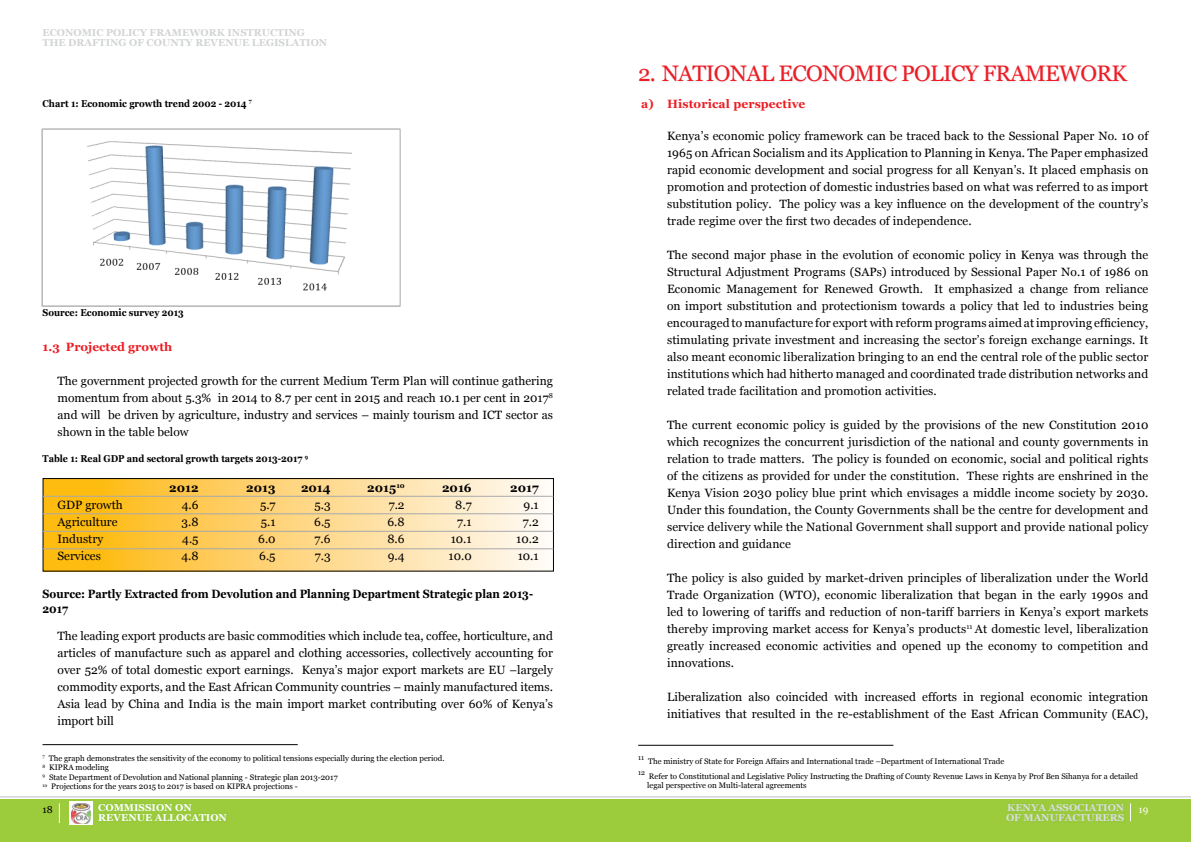
<style>
.page{position:relative;width:1191px;height:842px;background:#fff}
.page>*{position:absolute;margin:0;border:0;box-sizing:border-box;transform-origin:0 0}
.t1{font:22.4px "Georgia";letter-spacing:-.03em;color:#ed1d24}
.t2{font:12px/17px "Georgia";letter-spacing:.01em;color:#000;text-align:justify}
.t3{font:700 12px/15px "Georgia";color:#000;scale:.9 1}
.t4{font:700 12px "Georgia";letter-spacing:.01em;color:#ed1d24}
.t5{font:700 12px "Georgia";color:#000}
.t6{font:700 10px "Georgia";color:#000;scale:.9 1}
.t7{font:700 10px/10px "Georgia";color:#d1d3d4}
.t8{font:700 10px/10px "Georgia";color:#dcddde}
.t9{font:700 10px/10px "Georgia";color:#fff}
.t10{font:10px "Georgia";color:#000}
.t11{font:10px "Georgia";color:#fff}
.t12{font:8px/9.6px "Georgia";color:#000}
.t13{font:7px "Georgia";color:#000}
.s1{font-style:inherit}
</style>
<div class="page">
<div style="left:0;top:799px;width:595px;height:43px;background:#9ccb3b"></div>
<div style="left:595px;top:799px;width:596px;height:43px;background:#9ccb3b"></div>
<div style="left:97px;top:803px;width:131px;height:20px;background:#98ca3d"></div>
<div style="left:1005px;top:803px;width:120px;height:20px;background:#97c93e"></div>
<svg style="left:59px;top:803px;width:1px;height:20px"></svg>
<svg style="left:1130px;top:803px;width:1px;height:18px"></svg>
<hr style="left:0;top:796px;width:1191px;height:1px;background:#bcbec0">
<svg style="left:69px;top:802px;width:24px;height:23px"></svg>
<img style="left:71px;top:803px;width:20px;height:20px">
<img style="left:41px;top:128px;width:360px;height:178px">
<svg style="left:45px;top:480px;width:507px;height:90px;background:#fdd67f"></svg>
<div style="left:43px;top:478px;width:511px;height:94px;border:1px solid #000"></div>
<hr style="left:43px;top:496px;width:510px;height:1px;background:#a7a9ac">
<hr style="left:43px;top:513px;width:510px;height:1px;background:#a7a9ac">
<hr style="left:43px;top:531px;width:510px;height:1px;background:#a7a9ac">
<hr style="left:43px;top:548px;width:510px;height:1px;background:#a7a9ac">
<hr style="left:43px;top:744px;width:255px;height:1px;background:#000">
<div style="left:662px;top:65px;width:467px;height:19px;background:#2e3092;opacity:.1"></div>
<div style="left:639px;top:69px;width:17px;height:15px;background:#fafafc"></div>
<hr style="left:638px;top:745px;width:255px;height:1px;background:#000">
<p class="t7" style="left:43px;top:27px;width:286px">ECONOMIC POLICY FRAMEWORK INSTRUCTING<br>THE DRAFTING OF COUNTY REVENUE LEGISLATION</p>
<p class="t6" style="left:43px;top:98px;width:234px">Chart 1: Economic growth trend 2002 - 2014 <sup>7</sup></p>
<p class="t6" style="left:43px;top:307px;width:158px">Source: Economic survey 2013</p>
<p class="t4" style="left:43px;top:340px;width:131px">1.3 Projected growth</p>
<p class="t2" style="left:58px;top:372px;width:497px">The government projected growth for the current Medium Term Plan will continue gathering momentum from about 5.3% in 2014 to 8.7 per cent in 2015 and reach 10.1 per cent in 2017<sup>8 </sup>and will be driven by agriculture, industry and services – mainly tourism and ICT sector as shown in the table below</p>
<p class="t6" style="left:43px;top:453px;width:297px">Table 1: Real GDP and sectoral growth targets 2013-2017 <sup>9</sup></p>
<p class="t5" style="left:169px;top:481px;width:31px">2012</p>
<p class="t5" style="left:246px;top:481px;width:31px">2013</p>
<p class="t5" style="left:301px;top:481px;width:31px">2014</p>
<p class="t5" style="left:367px;top:481px;width:39px">2015<sup>10</sup></p>
<p class="t5" style="left:442px;top:481px;width:31px">2016</p>
<p class="t5" style="left:510px;top:481px;width:30px">2017</p>
<p class="t2" style="left:58px;top:496px;width:67px">GDP growth</p>
<p class="t2" style="left:182px;top:496px;width:18px">4.6</p>
<p class="t2" style="left:260px;top:496px;width:17px">5.7</p>
<p class="t2" style="left:314px;top:496px;width:18px">5.3</p>
<p class="t2" style="left:389px;top:496px;width:17px">7.2</p>
<p class="t2" style="left:455px;top:496px;width:18px">8.7</p>
<p class="t2" style="left:523px;top:496px;width:17px">9.1</p>
<p class="t2" style="left:58px;top:513px;width:62px">Agriculture</p>
<p class="t2" style="left:182px;top:513px;width:19px">3.8</p>
<p class="t2" style="left:261px;top:513px;width:16px">5.1</p>
<p class="t2" style="left:314px;top:513px;width:18px">6.5</p>
<p class="t2" style="left:387px;top:513px;width:19px">6.8</p>
<p class="t2" style="left:457px;top:513px;width:16px">7.1</p>
<p class="t2" style="left:523px;top:513px;width:17px">7.2</p>
<p class="t2" style="left:58px;top:530px;width:47px">Industry</p>
<p class="t2" style="left:182px;top:530px;width:18px">4.5</p>
<p class="t2" style="left:258px;top:530px;width:19px">6.0</p>
<p class="t2" style="left:314px;top:530px;width:18px">7.6</p>
<p class="t2" style="left:387px;top:530px;width:19px">8.6</p>
<p class="t2" style="left:451px;top:530px;width:22px">10.1</p>
<p class="t2" style="left:516px;top:530px;width:24px">10.2</p>
<p class="t2" style="left:58px;top:547px;width:45px">Services</p>
<p class="t2" style="left:181px;top:547px;width:19px">4.8</p>
<p class="t2" style="left:259px;top:547px;width:18px">6.5</p>
<p class="t2" style="left:315px;top:547px;width:17px">7.3</p>
<p class="t2" style="left:388px;top:547px;width:18px">9.4</p>
<p class="t2" style="left:448px;top:547px;width:25px">10.0</p>
<p class="t2" style="left:518px;top:547px;width:22px">10.1</p>
<p class="t3" style="left:43px;top:586px;width:546px">Source: Partly Extracted from Devolution and Planning Department Strategic plan 2013-<br>2017</p>
<p class="t2" style="left:58px;top:627px;width:497px">The leading export products are basic commodities which include tea, coffee, horticulture, and articles of manufacture such as apparel and clothing accessories, collectively accounting for over 52% of total domestic export earnings. Kenya’s major export markets are EU –largely commodity exports, and the East African Community countries – mainly manufactured items.<br>Asia lead by China and India is the main import market contributing over 60% of Kenya’s import bill</p>
<p class="t12" style="left:43px;top:753px;width:403px"><sup>7</sup> The graph demonstrates the sensitivity of the economy to political tensions especially during the election period.<br><sup>8</sup> KIPRA modeling<br><sup>9</sup> State Department of Devolution and National planning - Strategic plan 2013-2017<br><sup>10</sup> Projections for the years 2015 to 2017 is based on KIPRA projections -</p>
<h1 class="t1" style="left:638px;top:61px;width:55px"><span class="s1">2.</span> National</h1>
<h1 class="t1" style="left:778px;top:61px;width:30px">Economic</h1>
<h1 class="t1" style="left:901px;top:61px;width:27px">Policy</h1>
<h1 class="t1" style="left:982px;top:61px;width:31px">Framework</h1>
<p class="t4" style="left:641px;top:97px;width:166px">a) Historical perspective</p>
<p class="t2" style="left:667px;top:128px;width:483px">Kenya’s economic policy framework can be traced back to the Sessional Paper No. 10 of 1965 on African Socialism and its Application to Planning in Kenya. The Paper emphasized rapid economic development and social progress for all Kenyan’s. It placed emphasis on promotion and protection of domestic industries based on what was referred to as import substitution policy. The policy was a key influence on the development of the country’s trade regime over the first two decades of independence.</p>
<p class="t2" style="left:667px;top:247px;width:483px">The second major phase in the evolution of economic policy in Kenya was through the Structural Adjustment Programs (SAPs) introduced by Sessional Paper No.1 of 1986 on Economic Management for Renewed Growth. It emphasized a change from reliance on import substitution and protectionism towards a policy that led to industries being encouraged to manufacture for export with reform programs aimed at improving efficiency, stimulating private investment and increasing the sector’s foreign exchange earnings. It also meant economic liberalization bringing to an end the central role of the public sector institutions which had hitherto managed and coordinated trade distribution networks and related trade facilitation and promotion activities.</p>
<p class="t2" style="left:667px;top:417px;width:483px">The current economic policy is guided by the provisions of the new Constitution 2010 which recognizes the concurrent jurisdiction of the national and county governments in relation to trade matters. The policy is founded on economic, social and political rights of the citizens as provided for under the constitution. These rights are enshrined in the Kenya Vision 2030 policy blue print which envisages a middle income society by 2030.<br>Under this foundation, the County Governments shall be the centre for development and service delivery while the National Government shall support and provide national policy direction and guidance</p>
<p class="t2" style="left:667px;top:570px;width:483px">The policy is also guided by market-driven principles of liberalization under the World Trade Organization (WTO), economic liberalization that began in the early 1990s and led to lowering of tariffs and reduction of non-tariff barriers in Kenya’s export markets thereby improving market access for Kenya’s products<sup>11</sup> At domestic level, liberalization greatly increased economic activities and opened up the economy to competition and innovations.</p>
<p class="t2" style="left:667px;top:689px;width:483px">Liberalization also coincided with increased efforts in regional economic integration initiatives that resulted in the re-establishment of the East African Community (EAC),</p>
<p class="t13" style="left:638px;top:754px;width:8px">11</p>
<p class="t12" style="left:648px;top:757px;width:358px">The ministry of State for Foreign Affairs and International trade –Department of International Trade</p>
<p class="t13" style="left:638px;top:768px;width:8px">12</p>
<p class="t12" style="left:647px;top:771px;width:492px">Refer to Constitutional and Legislative Policy Instructing the Drafting of County Revenue Laws in Kenya by Prof Ben Sihanya for a detailed legal perspective on Multi-lateral agreements</p>
<p class="t9" style="left:98px;top:802px;width:130px">Commission on<br>Revenue Allocation</p>
<p class="t8" style="left:1006px;top:802px;width:120px">Kenya Association of Manufacturers</p>
<p class="t10" style="left:43px;top:804px;width:12px">18</p>
<p class="t11" style="left:1138px;top:804px;width:11px">19</p>
</div>
